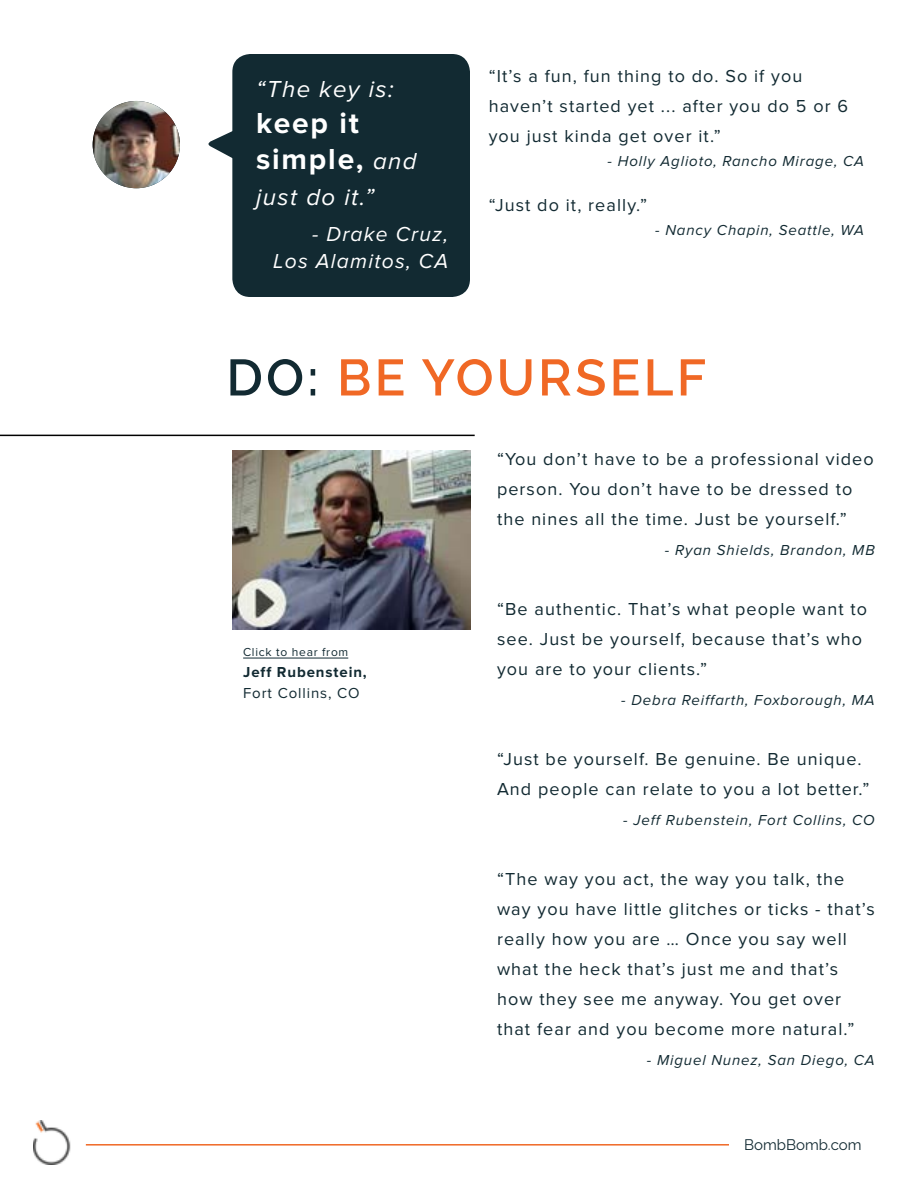
<style>
.page{position:relative;width:918px;height:1188px;background:#fff}
.page>*{position:absolute;margin:0;border:0;box-sizing:border-box;transform-origin:0 0}
.t1{font:600 51px "Raleway";letter-spacing:.06em;color:#f06825}
.t2{font:700 30px/36px "Proxima Nova";letter-spacing:.06em;color:#fff}
.t3{font:italic 24px "Proxima Nova";letter-spacing:.06em;color:#fff}
.t4{font:italic 21px/27px "Proxima Nova";letter-spacing:.06em;color:#fff;text-align:right}
.t5{font:18px/30px "Proxima Nova";letter-spacing:.06em;color:#122a32}
.t6{font:italic 15px "Proxima Nova";letter-spacing:.06em;color:#122a32}
.t7{font:700 15px "Proxima Nova";letter-spacing:.06em;color:#122a32}
.t8{font:15px "Proxima Nova";letter-spacing:.06em;color:#122a32}
.t9{font:15px "Raleway";color:#122a32}
.t10{font:12px "Proxima Nova";letter-spacing:.06em;color:#122a32}
.s1{font-weight:400;font-style:italic;font-size:24px}
.s2{color:#122a32}
</style>
<div class="page">
<img style="left:33px;top:1121px;width:38px;height:43px">
<hr style="left:86px;top:1144px;width:643px;height:2px;background:#f06825">
<div style="left:232px;top:54px;width:238px;height:243px;background:#122a32;border-radius:18px"></div>
<svg style="left:208px;top:126px;width:25px;height:37px"></svg>
<img style="left:93px;top:101px;width:87px;height:87px;border-radius:44px">
<hr style="left:243px;top:658px;width:105px;height:1px;background:#122a32">
<img style="left:232px;top:451px;width:238px;height:178px">
<hr style="left:0;top:435px;width:475px;height:1px;background:#000">
<h3 class="t3" style="left:256px;top:76px;width:139px">“The key is:</h3>
<h2 class="t2" style="left:256px;top:106px;width:162px">keep it simple, <span class="s1">and</span></h2>
<h3 class="t3" style="left:256px;top:184px;width:120px">just do it.”</h3>
<p class="t4" style="left:273px;top:221px;width:176px">- Drake Cruz,<br>Los Alamitos, CA</p>
<p class="t5" style="left:489px;top:61px;width:361px">“It’s a fun, fun thing to do. So if you haven’t started yet ... after you do 5 or 6 you just kinda get over it.”</p>
<p class="t6" style="left:608px;top:153px;width:258px">- Holly Aglioto, Rancho Mirage, CA</p>
<p class="t5" style="left:489px;top:190px;width:160px">“Just do it, really.”</p>
<p class="t6" style="left:655px;top:222px;width:210px">- Nancy Chapin, Seattle, WA</p>
<h1 class="t1" style="left:226px;top:348px;width:481px"><span class="s2">DO:</span> BE YOURSELF</h1>
<p class="t10" style="left:243px;top:646px;width:107px">Click to hear from</p>
<p class="t7" style="left:243px;top:664px;width:125px">Jeff Rubenstein,</p>
<p class="t8" style="left:243px;top:685px;width:118px">Fort Collins, CO</p>
<p class="t5" style="left:497px;top:444px;width:378px">“You don’t have to be a professional video person. You don’t have to be dressed to the nines all the time. Just be yourself.”</p>
<p class="t6" style="left:665px;top:542px;width:211px">- Ryan Shields, Brandon, MB</p>
<p class="t5" style="left:497px;top:594px;width:372px">“Be authentic. That’s what people want to see. Just be yourself, because that’s who you are to your clients.”</p>
<p class="t6" style="left:621px;top:692px;width:255px">- Debra Reiffarth, Foxborough, MA</p>
<p class="t5" style="left:497px;top:744px;width:374px">“Just be yourself. Be genuine. Be unique.<br>And people can relate to you a lot better.”</p>
<p class="t6" style="left:623px;top:812px;width:253px">- Jeff Rubenstein, Fort Collins, CO</p>
<p class="t5" style="left:497px;top:864px;width:379px">“The way you act, the way you talk, the way you have little glitches or ticks - that’s really how you are … Once you say well what the heck that’s just me and that’s how they see me anyway. You get over that fear and you become more natural.”</p>
<p class="t6" style="left:647px;top:1052px;width:229px">- Miguel Nunez, San Diego, CA</p>
<p class="t9" style="left:744px;top:1136px;width:119px">BombBomb.com</p>
</div>
